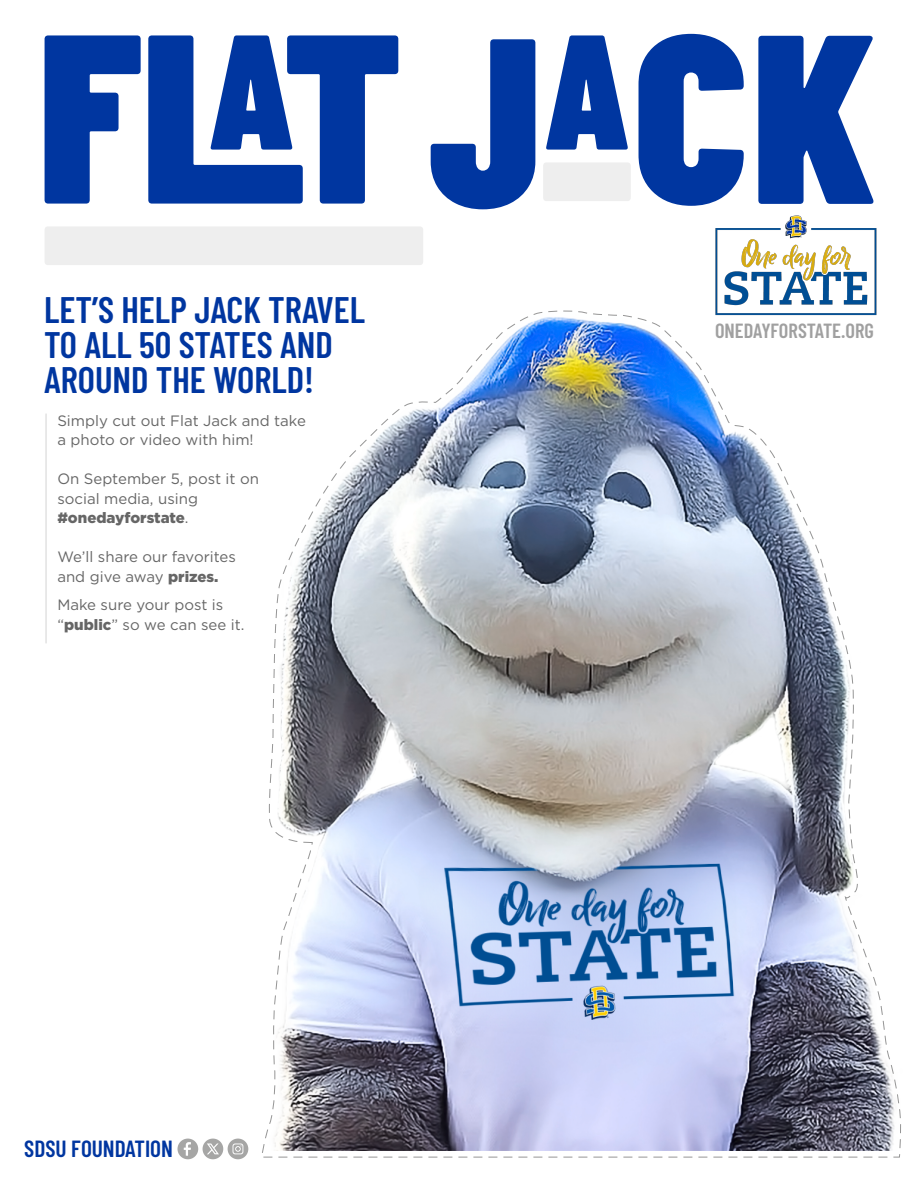
<style>
.page{position:relative;width:918px;height:1188px;background:#fff}
.page>*{position:absolute;margin:0;border:0;box-sizing:border-box;transform-origin:0 0}
.t1{font:600 36.9px/35px "Barlow Condensed";color:#0036a0}
.t2{font:600 23.4px "Barlow Condensed";color:#0036a0}
.t3{font:600 20.4px "Barlow Condensed";color:#a0a0a0}
.t4{font:15px/19.5px "Gotham HTF";color:#666}
.s1{font-weight:900}
</style>
<div class="page">
<svg style="left:758px;top:36px;width:115px;height:168px"></svg>
<svg style="left:639px;top:34px;width:105px;height:172px"></svg>
<svg style="left:546px;top:35px;width:82px;height:115px"></svg>
<svg style="left:431px;top:39px;width:104px;height:170px"></svg>
<svg style="left:148px;top:35px;width:250px;height:169px"></svg>
<svg style="left:45px;top:35px;width:96px;height:169px"></svg>
<hr style="left:45px;top:414px;width:2px;height:229px;background:#e2e2e2">
<svg style="left:178px;top:1139px;width:70px;height:20px"></svg>
<div style="left:543px;top:163px;width:88px;height:38px;background:#eee"></div>
<div style="left:45px;top:227px;width:378px;height:38px;background:#eee"></div>
<img style="left:223px;top:235px;width:678px;height:915px">
<img style="left:701px;top:215px;width:194px;height:111px">
<h1 class="t1" style="left:44px;top:290px;width:323px">LET’S HELP JACK TRAVEL<br>TO ALL 50 STATES AND<br>AROUND THE WORLD!</h1>
<p class="t4" style="left:57px;top:410px;width:250px">Simply cut out Flat Jack and take a photo or video with him!</p>
<p class="t4" style="left:57px;top:469px;width:203px">On September 5, post it on social media, using <span class="s1">#onedayforstate</span>.</p>
<p class="t4" style="left:57px;top:547px;width:180px">We’ll share our favorites and give away <span class="s1">prizes.</span></p>
<p class="t4" style="left:57px;top:595px;width:189px">Make sure your post is “<span class="s1">public</span>” so we can see it.</p>
<h2 class="t2" style="left:24px;top:1132px;width:150px">SDSU FOUNDATION</h2>
<h3 class="t3" style="left:715px;top:316px;width:160px">ONEDAYFORSTATE.ORG</h3>
</div>
